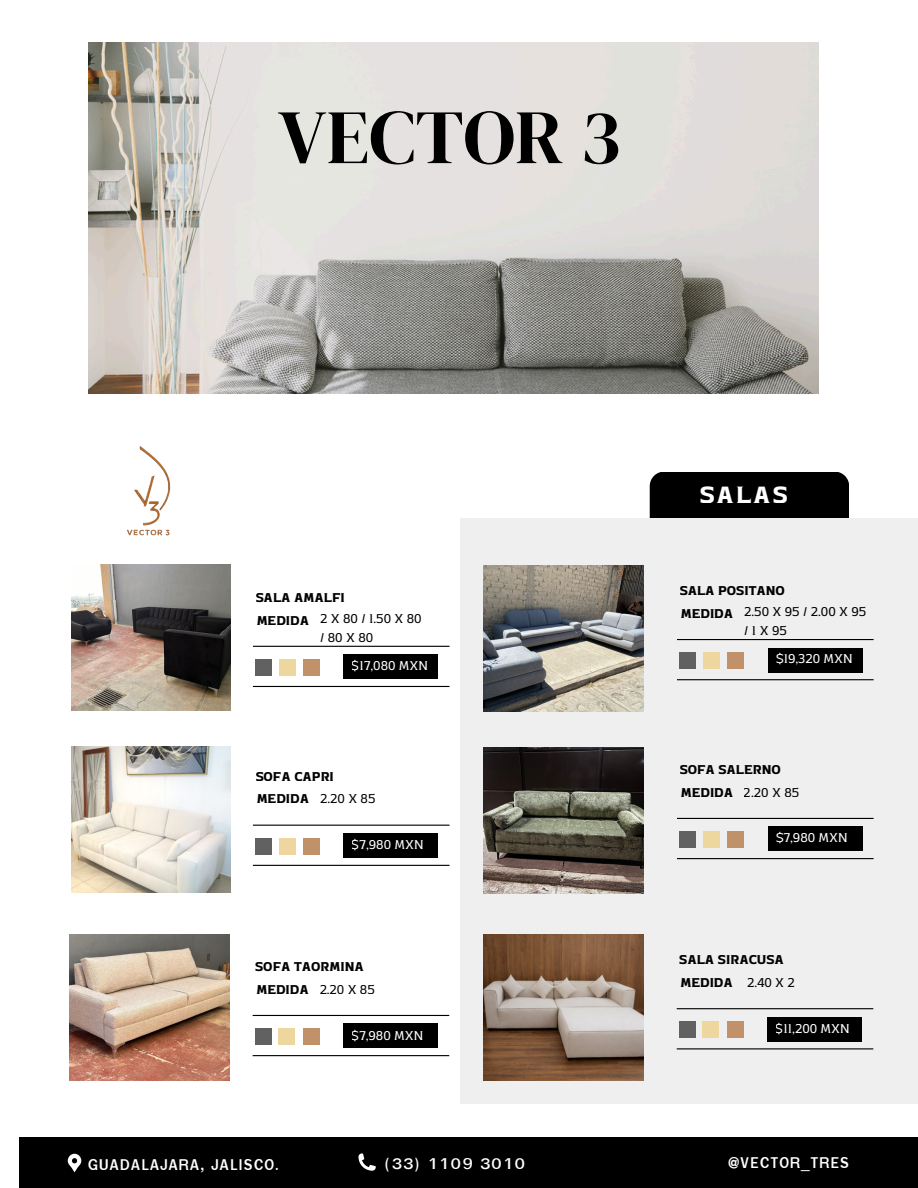
<style>
.page{position:relative;width:918px;height:1188px;background:#fff}
.page>*{position:absolute;margin:0;border:0;box-sizing:border-box;transform-origin:0 0}
.t1{font:76.8px "DM Serif Display";color:#000}
.t2{font:25.95px "Asangha Bo";letter-spacing:.085em;color:#fff}
.t3{font:700 15.3px "Garuda";letter-spacing:.055em;color:#fff}
.t4{font:14.1px/19px "Asangha Re";color:#000}
.t5{font:14.1px/22.6px "Asangha Bo";color:#000}
.t6{font:14.1px "Asangha Re";color:#fff}
.s1{font-family:"Asangha Bo"}
.s2{font-family:"Asangha Re"}
</style>
<div class="page">
<div style="left:19px;top:1137px;width:899px;height:51px;background:#000"></div>
<div style="left:650px;top:472px;width:199px;height:65px;background:#000"></div>
<div style="left:460px;top:518px;width:458px;height:586px;background:#efefef"></div>
<img style="left:71px;top:564px;width:160px;height:146px">
<img style="left:483px;top:566px;width:160px;height:146px">
<img style="left:71px;top:747px;width:160px;height:146px">
<img style="left:483px;top:748px;width:160px;height:146px">
<img style="left:70px;top:935px;width:159px;height:146px">
<img style="left:483px;top:935px;width:160px;height:146px">
<svg style="left:358px;top:1153px;width:17px;height:17px"></svg>
<svg style="left:68px;top:1154px;width:13px;height:18px"></svg>
<img style="left:127px;top:446px;width:44px;height:90px">
<img style="left:88px;top:42px;width:730px;height:351px">
<div style="left:256px;top:659px;width:16px;height:17px;background:#616161"></div>
<div style="left:279px;top:659px;width:17px;height:17px;background:#edd79e"></div>
<div style="left:303px;top:659px;width:17px;height:17px;background:#c1916a"></div>
<div style="left:343px;top:655px;width:95px;height:24px;background:#000"></div>
<hr style="left:253px;top:646px;width:197px;height:1px;background:#000">
<hr style="left:253px;top:686px;width:197px;height:1px;background:#000">
<div style="left:256px;top:838px;width:16px;height:17px;background:#616161"></div>
<div style="left:279px;top:838px;width:17px;height:17px;background:#edd79e"></div>
<div style="left:303px;top:838px;width:17px;height:17px;background:#c1916a"></div>
<div style="left:343px;top:834px;width:95px;height:24px;background:#000"></div>
<hr style="left:253px;top:825px;width:197px;height:1px;background:#000">
<hr style="left:253px;top:865px;width:197px;height:1px;background:#000">
<div style="left:255px;top:1028px;width:17px;height:17px;background:#616161"></div>
<div style="left:279px;top:1028px;width:16px;height:17px;background:#edd79e"></div>
<div style="left:303px;top:1028px;width:16px;height:17px;background:#c1916a"></div>
<div style="left:343px;top:1024px;width:95px;height:24px;background:#000"></div>
<hr style="left:253px;top:1015px;width:196px;height:1px;background:#000">
<hr style="left:253px;top:1055px;width:196px;height:1px;background:#000">
<div style="left:680px;top:652px;width:16px;height:17px;background:#616161"></div>
<div style="left:703px;top:652px;width:17px;height:17px;background:#edd79e"></div>
<div style="left:727px;top:652px;width:17px;height:17px;background:#c1916a"></div>
<div style="left:768px;top:648px;width:95px;height:24px;background:#000"></div>
<hr style="left:677px;top:639px;width:197px;height:1px;background:#000">
<hr style="left:677px;top:679px;width:197px;height:1px;background:#000">
<div style="left:680px;top:831px;width:16px;height:17px;background:#616161"></div>
<div style="left:703px;top:831px;width:17px;height:17px;background:#edd79e"></div>
<div style="left:727px;top:831px;width:17px;height:17px;background:#c1916a"></div>
<div style="left:768px;top:827px;width:95px;height:24px;background:#000"></div>
<hr style="left:677px;top:818px;width:197px;height:1px;background:#000">
<hr style="left:677px;top:858px;width:197px;height:1px;background:#000">
<div style="left:679px;top:1021px;width:17px;height:17px;background:#616161"></div>
<div style="left:703px;top:1021px;width:16px;height:17px;background:#edd79e"></div>
<div style="left:727px;top:1021px;width:17px;height:17px;background:#c1916a"></div>
<div style="left:767px;top:1017px;width:95px;height:24px;background:#000"></div>
<hr style="left:677px;top:1008px;width:196px;height:1px;background:#000">
<hr style="left:677px;top:1048px;width:196px;height:1px;background:#000">
<h1 class="t1" style="left:278px;top:84px;width:344px">VECTOR 3</h1>
<p class="t5" style="left:256px;top:586px;width:91px">SALA AMALFI</p>
<p class="t4" style="left:320px;top:609px;width:103px;text-indent:-63px"><span class="s1">MEDIDA</span> 2 X 80 / 1.50 X 80 /80X80</p>
<p class="t6" style="left:352px;top:657px;width:78px">$17,080 MXN</p>
<p class="t5" style="left:256px;top:765px;width:80px">SOFA CAPRI</p>
<p class="t4" style="left:257px;top:789px;width:120px"><span class="s1">MEDIDA</span> 2.20 X 85</p>
<p class="t6" style="left:352px;top:836px;width:73px">$7,980 MXN</p>
<p class="t5" style="left:255px;top:955px;width:110px">SOFA TAORMINA</p>
<p class="t4" style="left:256px;top:979px;width:120px"><span class="s1">MEDIDA</span> 2.20 X 85</p>
<p class="t6" style="left:352px;top:1027px;width:73px">$7,980 MXN</p>
<h2 class="t2" style="left:699px;top:479px;width:90px">SALAS</h2>
<p class="t5" style="left:680px;top:579px;width:107px">SALA POSITANO</p>
<p class="t4" style="left:744px;top:602px;width:124px;text-indent:-63px"><span class="s1">MEDIDA</span> 2.50 X 95 / 2.00 X 95 /1X95</p>
<p class="t6" style="left:776px;top:650px;width:78px">$19,320 MXN</p>
<p class="t5" style="left:680px;top:758px;width:103px">SOFA SALERNO</p>
<p class="t4" style="left:681px;top:782px;width:120px"><span class="s1">MEDIDA</span> 2.20 X 85</p>
<p class="t6" style="left:776px;top:829px;width:73px">$7,980 MXN</p>
<p class="t5" style="left:679px;top:948px;width:117px">SALA SIRACUSA<br>MEDIDA <span class="s2">2.40 X 2</span></p>
<p class="t6" style="left:776px;top:1020px;width:75px">$11,200 MXN</p>
<p class="t3" style="left:88px;top:1156px;width:192px">GUADALAJARA, JALISCO.</p>
<p class="t3" style="left:384px;top:1155px;width:142px">(33) 1109 3010</p>
<p class="t3" style="left:727px;top:1154px;width:123px">@VECTOR_TRES</p>
</div>
